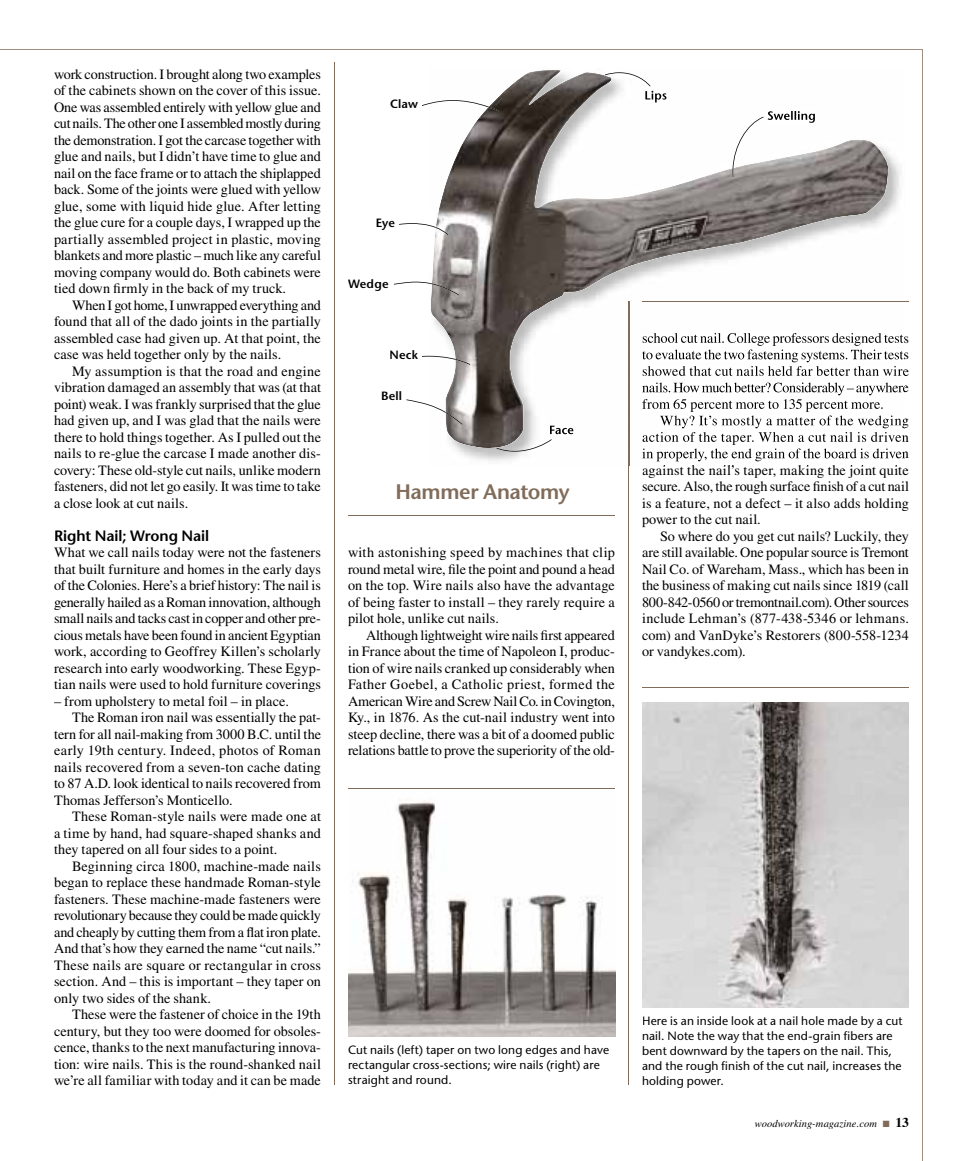
<style>
.page{position:relative;width:972px;height:1161px;background:#fff}
.page>*{position:absolute;margin:0;border:0;box-sizing:border-box;transform-origin:0 0}
.t1{font:600 21px "Stone Sans Std";letter-spacing:-.02em;color:#816c5b}
.t2{font:600 15px "Stone Sans Std";color:#000}
.t3{font:14.25px/16.5px "Times LT Std";letter-spacing:.005em;color:#000;text-align:justify}
.t4{font:14.25px "Times LT Std";letter-spacing:-.02em;color:#000}
.t5{font:14.25px "Times LT Std";letter-spacing:-.015em;color:#000}
.t6{font:14.25px "Times LT Std";letter-spacing:.03em;color:#000}
.t7{font:500 12px/15px "Stone Sans Std";letter-spacing:.015em;color:#000}
.t8{font:600 12px "Stone Sans Std";letter-spacing:.015em;color:#000}
.t9{font:italic 10.5px "Times LT Std";letter-spacing:.01em;color:#000}
.s1{color:#816c5b}
.s2{font-weight:700;font-style:normal;font-size:13.5px}
</style>
<div class="page">
<hr style="left:334px;top:62px;width:1px;height:1023px;background:#816c5b">
<hr style="left:629px;top:301px;width:1px;height:784px;background:#816c5b">
<hr style="left:642px;top:301px;width:267px;height:1px;background:#816c5b">
<hr style="left:348px;top:788px;width:267px;height:1px;background:#816c5b">
<hr style="left:642px;top:687px;width:267px;height:1px;background:#816c5b">
<img style="left:348px;top:799px;width:267px;height:237px">
<img style="left:642px;top:703px;width:267px;height:304px">
<img style="left:429px;top:153px;width:476px;height:312px">
<img style="left:629px;top:448px;width:1px;height:17px">
<img style="left:888px;top:301px;width:17px;height:1px">
<img style="left:431px;top:70px;width:457px;height:378px">
<img style="left:550px;top:426px;width:23px;height:8px">
<img style="left:645px;top:91px;width:22px;height:11px">
<img style="left:768px;top:111px;width:47px;height:12px">
<hr style="left:348px;top:515px;width:267px;height:1px;background:#816c5b">
<img style="left:643px;top:333px;width:262px;height:13px">
<img style="left:642px;top:350px;width:263px;height:12px">
<img style="left:643px;top:366px;width:262px;height:10px">
<img style="left:642px;top:383px;width:263px;height:12px">
<img style="left:642px;top:399px;width:241px;height:13px">
<img style="left:660px;top:416px;width:245px;height:12px">
<img style="left:643px;top:432px;width:262px;height:13px">
<img style="left:642px;top:449px;width:263px;height:12px">
<img style="left:663px;top:465px;width:234px;height:1px">
<svg style="left:422px;top:103px;width:7px;height:3px"></svg>
<img style="left:429px;top:100px;width:60px;height:7px">
<svg style="left:488px;top:107px;width:11px;height:4px"></svg>
<svg style="left:399px;top:223px;width:49px;height:12px"></svg>
<svg style="left:394px;top:282px;width:38px;height:3px"></svg>
<img style="left:432px;top:283px;width:27px;height:13px">
<img style="left:429px;top:356px;width:26px;height:4px">
<img style="left:455px;top:359px;width:15px;height:6px">
<svg style="left:406px;top:399px;width:23px;height:6px"></svg>
<img style="left:429px;top:405px;width:17px;height:8px">
<img style="left:446px;top:412px;width:17px;height:13px">
<img style="left:496px;top:439px;width:56px;height:13px">
<img style="left:605px;top:72px;width:46px;height:14px">
<img style="left:733px;top:117px;width:31px;height:51px">
<p class="t3" style="left:54px;top:66px;width:269px">work construction. I brought along two examples of the cabinets shown on the cover of this issue.<br>One was assembled entirely with yellow glue and cut nails. The other one I assembled mostly during the demonstration. I got the carcase together with glue and nails, but I didn’t have time to glue and nail on the face frame or to attach the shiplapped back. Some of the joints were glued with yellow glue, some with liquid hide glue. After letting the glue cure for a couple days, I wrapped up the partially assembled project in plastic, moving blankets and more plastic – much like any careful moving company would do. Both cabinets were tied down rmly in the back of my truck.</p>
<p class="t3" style="left:54px;top:297px;width:269px;text-indent:18px">When I got home, I unwrapped everything and found that all of the dado joints in the partially assembled case had given up. At that point, the case was held together only by the nails.</p>
<p class="t3" style="left:54px;top:363px;width:269px;text-indent:18px">My assumption is that the road and engine vibration damaged an assembly that was (at that point) weak. I was frankly surprised that the glue had given up, and I was glad that the nails were there to hold things together. As I pulled out the nails to re-glue the carcase I made another dis&shy;covery: These old-style cut nails, unlike modern fasteners, did not let go easily. It was time to take a close look at cut nails.</p>
<p class="t2" style="left:54px;top:527px;width:157px">Right Nail; Wrong Nail</p>
<p class="t3" style="left:54px;top:544px;width:269px">What we call nails today were not the fasteners that built furniture and homes in the early days of the Colonies. Here’s a brief history: The nail is generally hailed as a Roman innovation, although small nails and tacks cast in copper and other pre&shy;cious metals have been found in ancient Egyptian work, according to Geoffrey Killen’s scholarly research into early woodworking. These Egyp&shy;tian nails were used to hold furniture coverings</p>
<p class="t3" style="left:54px;top:693px;width:236px">– from upholstery to metal foil – in place.</p>
<p class="t3" style="left:72px;top:709px;width:250px">The Roman iron nail was essentially the pat-</p>
<p class="t3" style="left:54px;top:726px;width:269px">tern for all nail-making from 3000 B.C. until the</p>
<p class="t6" style="left:54px;top:742px;width:269px">early 19th century. Indeed, photos of Roman</p>
<p class="t3" style="left:54px;top:759px;width:268px">nails recovered from a seven-ton cache dating</p>
<p class="t3" style="left:54px;top:775px;width:267px">to 87 A.D. look identical to nails recovered from</p>
<p class="t3" style="left:54px;top:792px;width:180px">Thomas Jefferson’s Monticello.</p>
<p class="t3" style="left:72px;top:808px;width:250px">These Roman-style nails were made one at</p>
<p class="t3" style="left:54px;top:825px;width:268px">a time by hand, had square-shaped shanks and</p>
<p class="t3" style="left:54px;top:841px;width:225px">they tapered on all four sides to a point.</p>
<p class="t3" style="left:72px;top:858px;width:250px">Beginning circa 1800, machine-made nails</p>
<p class="t3" style="left:54px;top:874px;width:268px">began to replace these handmade Roman-style</p>
<p class="t3" style="left:54px;top:891px;width:268px">fasteners. These machine-made fasteners were</p>
<p class="t4" style="left:54px;top:907px;width:268px">revolutionary because they could be made quickly</p>
<p class="t5" style="left:54px;top:924px;width:269px">and cheaply by cutting them from a at iron plate.</p>
<p class="t3" style="left:54px;top:940px;width:268px">And that’s how they earned the name “cut nails.”</p>
<p class="t3" style="left:54px;top:957px;width:269px">These nails are square or rectangular in cross</p>
<p class="t3" style="left:54px;top:973px;width:269px">section. And – this is important – they taper on</p>
<p class="t3" style="left:54px;top:990px;width:159px">only two sides of the shank.</p>
<p class="t3" style="left:72px;top:1006px;width:250px">These were the fastener of choice in the 19th</p>
<p class="t3" style="left:54px;top:1023px;width:269px">century, but they too were doomed for obsoles-</p>
<p class="t3" style="left:54px;top:1039px;width:268px">cence, thanks to the next manufacturing innova-</p>
<p class="t3" style="left:54px;top:1056px;width:268px">tion: wire nails. This is the round-shanked nail</p>
<p class="t3" style="left:54px;top:1072px;width:268px">we’re all familiar with today and it can be made</p>
<p class="t8" style="left:390px;top:96px;width:29px">Claw</p>
<p class="t8" style="left:376px;top:216px;width:21px">Eye</p>
<p class="t8" style="left:348px;top:277px;width:42px">Wedge</p>
<p class="t8" style="left:390px;top:348px;width:30px">Neck</p>
<p class="t8" style="left:381px;top:389px;width:23px">Bell</p>
<h1 class="t1" style="left:395px;top:479px;width:176px">Hammer Anatomy</h1>
<p class="t3" style="left:348px;top:544px;width:268px">with astonishing speed by machines that clip round metal wire, le the point and pound a head on the top. Wire nails also have the advantage of being faster to install – they rarely require a pilot hole, unlike cut nails.</p>
<p class="t3" style="left:348px;top:627px;width:269px;text-indent:18px">Although lightweight wire nails rst appeared in France about the time of Napoleon I, produc&shy;tion of wire nails cranked up considerably when Father Goebel, a Catholic priest, formed the American Wire and Screw Nail Co. in Covington, Ky., in 1876. As the cut-nail industry went into steep decline, there was a bit of a doomed public relations battle to prove the superiority of the old-</p>
<p class="t7" style="left:348px;top:1042px;width:263px">Cut nails (left) taper on two long edges and have rectangular cross-sections; wire nails (right) are straight and round.</p>
<p class="t3" style="left:642px;top:462px;width:269px">against the nail’s taper, making the joint quite secure. Also, the rough surface nish of a cut nail is a feature, not a defect – it also adds holding power to the cut nail.</p>
<p class="t3" style="left:642px;top:528px;width:269px;text-indent:18px">So where do you get cut nails? Luckily, they are still available. One popular source is Tremont Nail Co. of Wareham, Mass., which has been in the business of making cut nails since 1819 (call 800-842-0560 or tremontnail.com). Other sources include Lehman’s (877-438-5346 or lehmans. com) and VanDyke’s Restorers (800-558-1234 or vandykes.com).</p>
<p class="t7" style="left:642px;top:1013px;width:262px">Here is an inside look at a nail hole made by a cut nail. Note the way that the end-grain fibers are bent downward by the tapers on the nail. This, and the rough finish of the cut nail, increases the holding power.</p>
<p class="t9" style="left:755px;top:1117px;width:156px">woodworking-magazine.com <span class="s1">■</span> <span class="s2">13</span></p>
</div>
